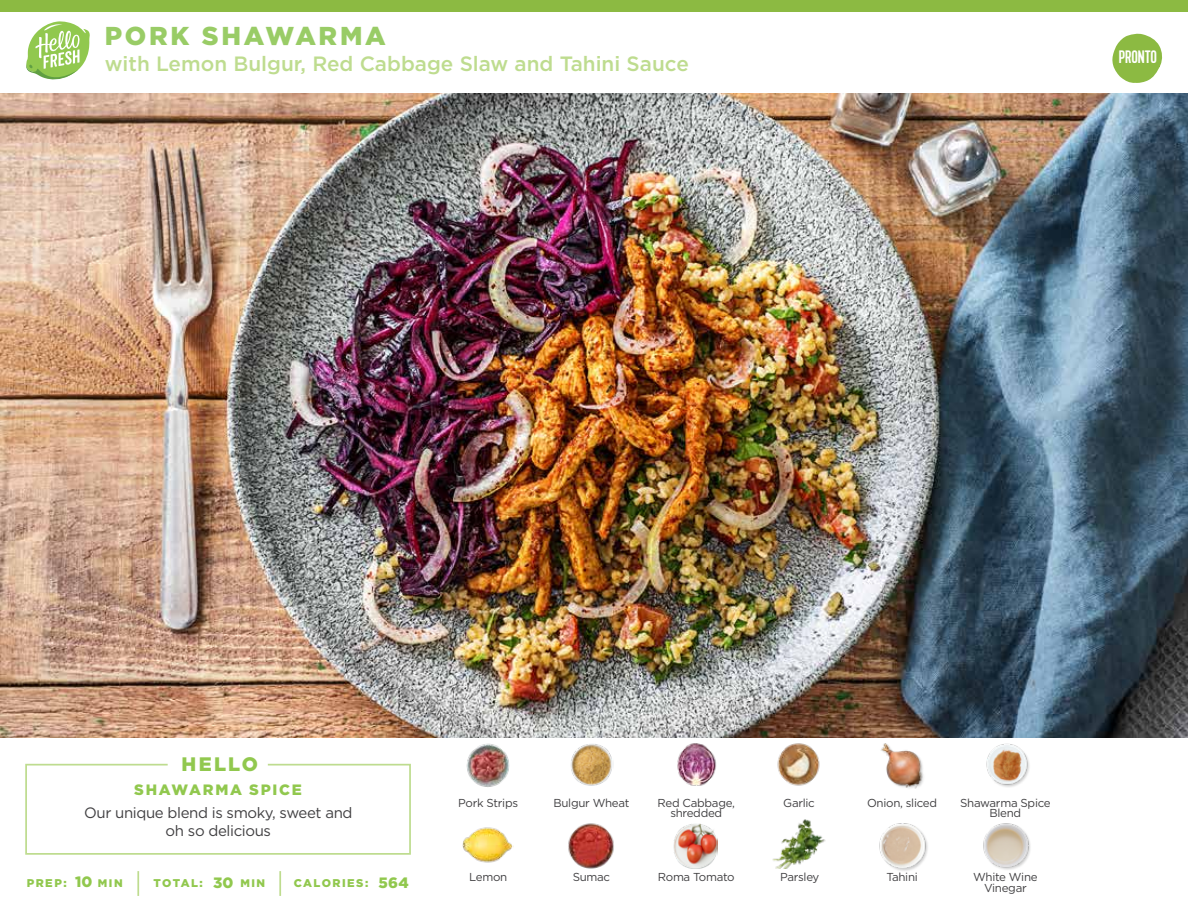
<style>
.page{position:relative;width:1188px;height:918px;background:#fff}
.page>*{position:absolute;margin:0;border:0;box-sizing:border-box;transform-origin:0 0}
.t1{font:900 25.8px "Gotham";letter-spacing:.105em;color:#9c6}
.t2{font:500 20.7px "Gotham";color:#bedc8f}
.t3{font:900 19.5px "Gotham";letter-spacing:.105em;color:#91c84e}
.t4{font:18px "Kapra";letter-spacing:-.01em;color:#fff}
.t5{font:15px/18px "Gotham";letter-spacing:-.025em;color:#414042;text-align:center}
.t6{font:900 15px "Gotham";letter-spacing:.11em;color:#91c84e}
.t7{font:11.55px/10.5px "Gotham";letter-spacing:-.025em;color:#414042;text-align:center}
.t8{font:900 11.25px "Gotham";letter-spacing:.125em;color:#91c84e}
.t9{font:900 10.95px "Gotham";letter-spacing:.135em;color:#91c84e}
</style>
<div class="page">
<div style="left:0;top:0;width:1188px;height:12px;background:#8cba42"></div>
<img style="left:0;top:93px;width:1188px;height:644px">
<svg style="left:25px;top:763px;width:386px;height:92px"></svg>
<img style="left:466px;top:743px;width:44px;height:44px">
<img style="left:462px;top:827px;width:52px;height:36px">
<img style="left:677px;top:743px;width:40px;height:43px">
<img style="left:673px;top:824px;width:44px;height:44px">
<img style="left:568px;top:823px;width:46px;height:46px">
<img style="left:772px;top:819px;width:54px;height:50px">
<img style="left:777px;top:743px;width:43px;height:43px">
<hr style="left:137px;top:871px;width:2px;height:25px;background:#bedc8f">
<hr style="left:279px;top:871px;width:2px;height:25px;background:#bedc8f">
<img style="left:571px;top:744px;width:42px;height:42px">
<img style="left:881px;top:743px;width:43px;height:46px">
<div style="left:880px;top:823px;width:49px;height:49px;background:#000;opacity:.2"></div>
<img style="left:879px;top:823px;width:50px;height:45px">
<img style="left:980px;top:737px;width:54px;height:50px">
<div style="left:984px;top:823px;width:48px;height:48px;background:#000;opacity:.2"></div>
<img style="left:983px;top:823px;width:49px;height:45px">
<svg style="left:1112px;top:33px;width:51px;height:50px"></svg>
<div style="left:1119px;top:51px;width:40px;height:16px;background:#8cba42"></div>
<svg style="left:26px;top:21px;width:64px;height:59px"></svg>
<h1 class="t1" style="left:105px;top:21px;width:283px">PORK SHAWARMA</h1>
<h2 class="t2" style="left:105px;top:50px;width:586px">with Lemon Bulgur, Red Cabbage Slaw and Tahini Sauce</h2>
<h3 class="t4" style="left:1119px;top:47px;width:40px">PRONTO</h3>
<h3 class="t3" style="left:182px;top:752px;width:78px">HELLO</h3>
<p class="t6" style="left:134px;top:781px;width:169px">SHAWARMA SPICE</p>
<p class="t5" style="left:84px;top:803px;width:270px">Our unique blend is smoky, sweet and oh so delicious</p>
<p class="t6" style="left:75px;top:873px;width:19px">10</p>
<p class="t6" style="left:213px;top:874px;width:22px">30</p>
<p class="t8" style="left:27px;top:877px;width:41px">PREP:</p>
<p class="t9" style="left:98px;top:877px;width:26px">MIN</p>
<p class="t8" style="left:154px;top:877px;width:51px">TOTAL:</p>
<p class="t9" style="left:240px;top:877px;width:26px">MIN</p>
<p class="t8" style="left:294px;top:877px;width:76px">CALORIES:</p>
<p class="t6" style="left:379px;top:874px;width:32px">564</p>
<p class="t7" style="left:458px;top:797px;width:61px">Pork Strips</p>
<p class="t7" style="left:469px;top:872px;width:40px">Lemon</p>
<p class="t7" style="left:553px;top:797px;width:78px">Bulgur Wheat</p>
<p class="t7" style="left:783px;top:797px;width:33px">Garlic</p>
<p class="t7" style="left:658px;top:797px;width:79px">Red Cabbage, shredded</p>
<p class="t7" style="left:573px;top:872px;width:39px">Sumac</p>
<p class="t7" style="left:780px;top:872px;width:41px">Parsley</p>
<p class="t7" style="left:658px;top:872px;width:78px">Roma Tomato</p>
<p class="t7" style="left:867px;top:797px;width:72px">Onion, sliced</p>
<p class="t7" style="left:886px;top:872px;width:33px">Tahini</p>
<p class="t7" style="left:960px;top:797px;width:92px">Shawarma Spice<br>Blend</p>
<p class="t7" style="left:973px;top:872px;width:66px">White Wine<br>Vinegar</p>
</div>
